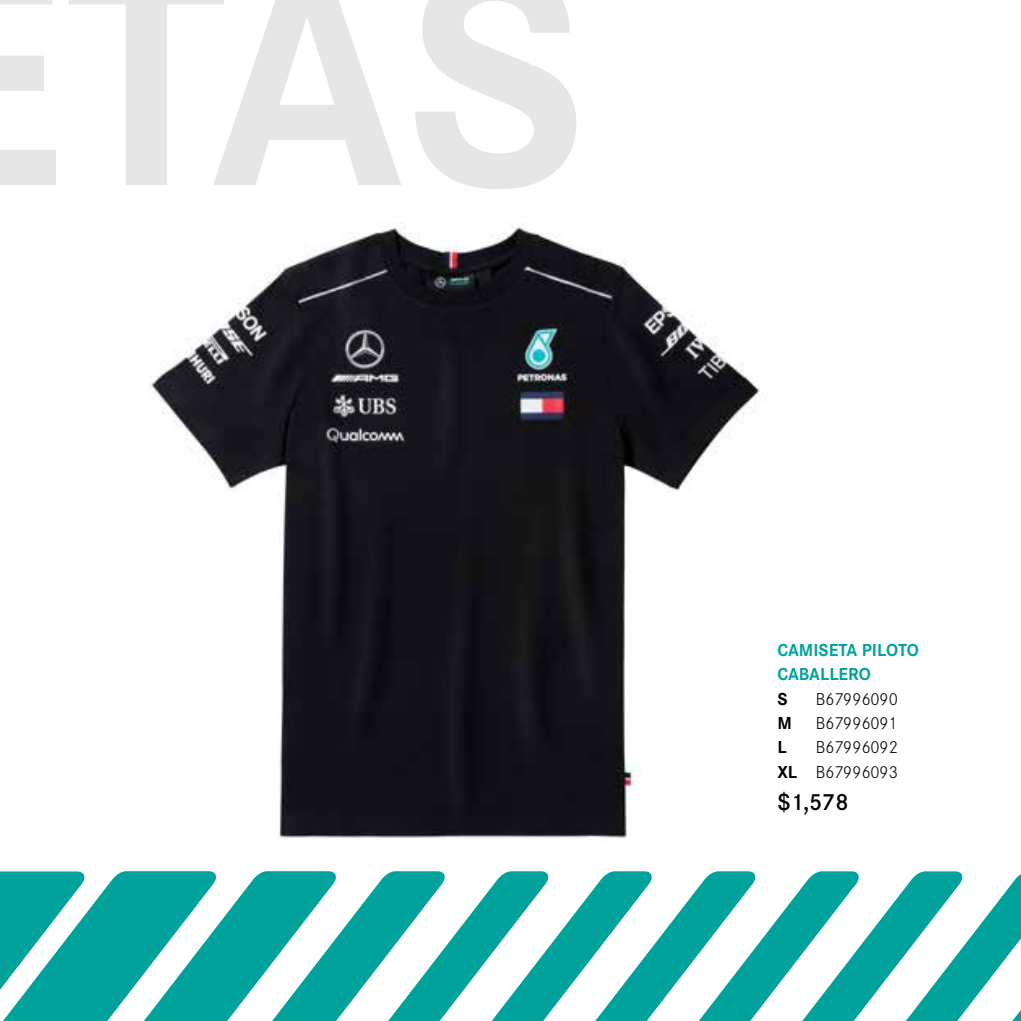
<style>
.page{position:relative;width:1021px;height:1021px;background:#fff}
.page>*{position:absolute;margin:0;border:0;box-sizing:border-box;transform-origin:0 0}
.t1{font:700 323.55px "Daimler CS";color:#e6e6e6}
.t2{font:600 24.3px "Daimler CS";color:#000}
.t3{font:300 18px/24.3px "Daimler CS";letter-spacing:-.005em;color:#000;text-align:right}
.t4{font:700 18px/24.3px "Daimler CS";color:#01a29c}
.t5{font:700 18px "Daimler CS";color:#000}
.s1{font-weight:700}
</style>
<div class="page">
<svg style="left:0;top:871px;width:1020px;height:149px"></svg>
<img style="left:151px;top:223px;width:609px;height:616px">
<h1 class="t1" style="left:65px;top:-177px;width:524px">TAS</h1>
<p class="t4" style="left:777px;top:636px;width:143px">CAMISETA PILOTO<br>CABALLERO</p>
<p class="t5" style="left:777px;top:684px;width:12px">S</p>
<p class="t3" style="left:815px;top:685px;width:84px">B67996090</p>
<p class="t5" style="left:777px;top:708px;width:16px">M</p>
<p class="t3" style="left:815px;top:709px;width:84px">B67996091</p>
<p class="t5" style="left:777px;top:733px;width:11px">L</p>
<p class="t3" style="left:777px;top:734px;width:122px">B67996092<br><span class="s1">XL</span> B67996093</p>
<h2 class="t2" style="left:777px;top:784px;width:73px">$1,578</h2>
</div>
